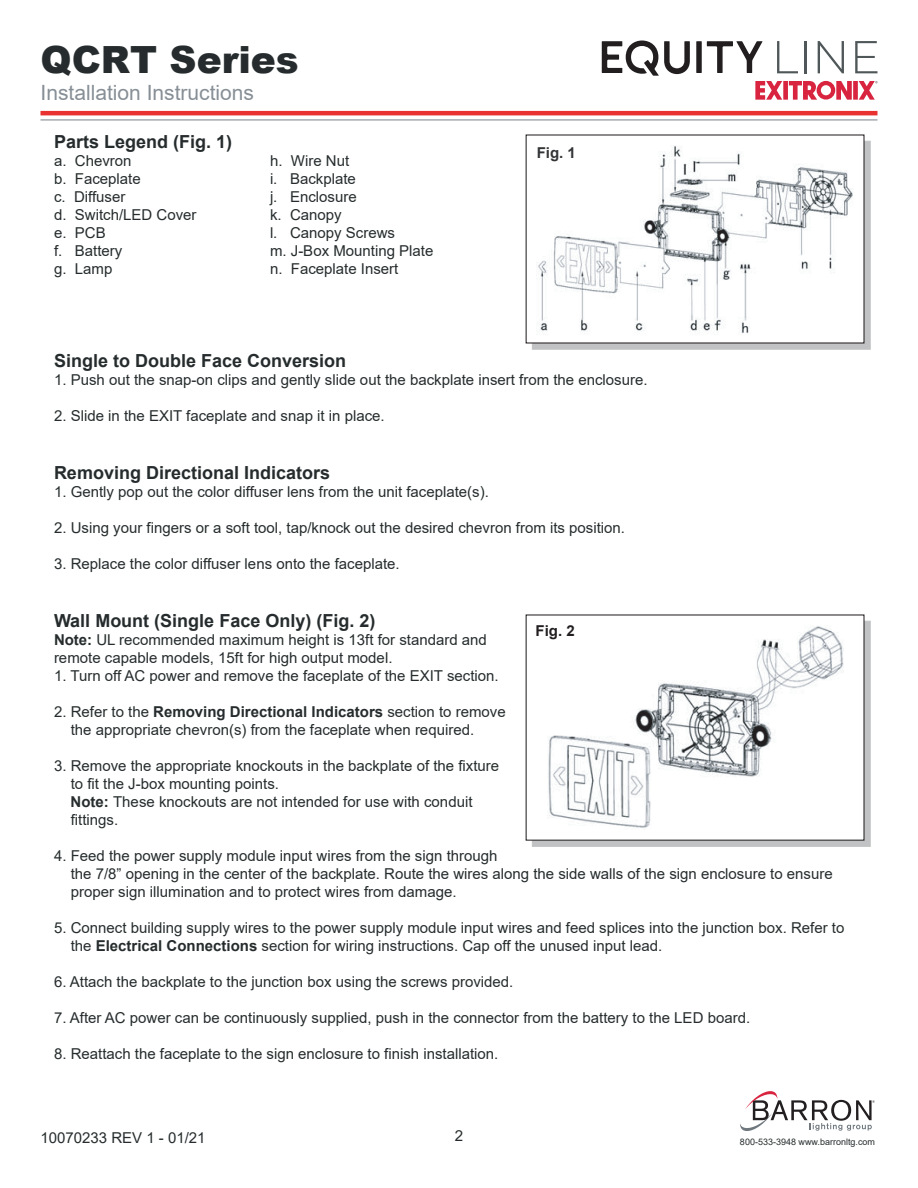
<style>
.page{position:relative;width:918px;height:1188px;background:#fff}
.page>*{position:absolute;margin:0;border:0;box-sizing:border-box;transform-origin:0 0}
.t1{font:900 37.5px "Arial";color:#262c2d}
.t2{font:21px "Arial";color:#878f96}
.t3{font:700 18px "Arial";color:#262c2d}
.t4{font:15.15px "Arial";color:#262c2d}
.t5{font:15px/18px "Arial";color:#262c2d}
.t6{font:700 15px "Arial";color:#323436}
.t7{font:700 15px "Arial";color:#231f20}
.t8{font:9px "Arial";color:#262c2d}
.s1{font-weight:700}
</style>
<div class="page">
<div style="left:532px;top:621px;width:339px;height:226px;background:#c1c2c3"></div>
<div style="left:526px;top:614px;width:339px;height:227px;background:#fff"></div>
<div style="left:532px;top:141px;width:339px;height:209px;background:#c1c2c3"></div>
<div style="left:526px;top:134px;width:339px;height:210px;background:#fff"></div>
<img style="left:538px;top:146px;width:315px;height:188px">
<img style="left:547px;top:626px;width:296px;height:202px">
<hr style="left:40px;top:111px;width:838px;height:4px;background:#e9312f">
<svg style="left:740px;top:1091px;width:135px;height:40px"></svg>
<hr style="left:40px;top:119px;width:838px;height:1px;background:#878f96">
<svg style="left:755px;top:81px;width:122px;height:19px"></svg>
<svg style="left:777px;top:41px;width:21px;height:32px"></svg>
<hr style="left:804px;top:41px;width:2px;height:32px;background:#4f5759">
<svg style="left:818px;top:41px;width:26px;height:32px"></svg>
<svg style="left:855px;top:41px;width:23px;height:32px"></svg>
<svg style="left:602px;top:40px;width:88px;height:36px"></svg>
<div style="left:696px;top:41px;width:6px;height:32px;background:#221e20"></div>
<svg style="left:707px;top:41px;width:56px;height:32px"></svg>
<h1 class="t1" style="left:40px;top:32px;width:260px">QCRT Series</h1>
<h2 class="t2" style="left:40px;top:78px;width:215px">Installation Instructions</h2>
<p class="t3" style="left:54px;top:129px;width:180px">Parts Legend (Fig. 1)</p>
<p class="t5" style="left:54px;top:152px;width:79px">a. Chevron</p>
<p class="t5" style="left:270px;top:152px;width:81px">h. Wire Nut</p>
<p class="t5" style="left:54px;top:170px;width:88px">b. Faceplate</p>
<p class="t5" style="left:270px;top:170px;width:87px">i. Backplate</p>
<p class="t5" style="left:54px;top:188px;width:73px">c. Diffuser</p>
<p class="t5" style="left:270px;top:188px;width:88px">j. Enclosure</p>
<p class="t5" style="left:54px;top:206px;width:144px">d. Switch/LED Cover</p>
<p class="t5" style="left:270px;top:206px;width:73px">k. Canopy</p>
<p class="t5" style="left:54px;top:224px;width:53px">e. PCB</p>
<p class="t5" style="left:270px;top:224px;width:127px">l. Canopy Screws</p>
<p class="t5" style="left:54px;top:242px;width:70px">f. Battery</p>
<p class="t5" style="left:270px;top:242px;width:165px">m. J-Box Mounting Plate</p>
<p class="t5" style="left:54px;top:260px;width:60px">g. Lamp</p>
<p class="t5" style="left:270px;top:260px;width:130px">n. Faceplate Insert</p>
<p class="t6" style="left:537px;top:142px;width:41px">Fig. 1</p>
<p class="t3" style="left:54px;top:348px;width:294px">Single to Double Face Conversion</p>
<p class="t5" style="left:54px;top:371px;width:595px">1. Push out the snap-on clips and gently slide out the backplate insert from the enclosure.</p>
<p class="t5" style="left:54px;top:407px;width:332px">2. Slide in the EXIT faceplate and snap it in place.</p>
<p class="t3" style="left:54px;top:460px;width:278px">Removing Directional Indicators</p>
<p class="t5" style="left:54px;top:483px;width:436px">1. Gently pop out the color diffuser lens from the unit faceplate(s).</p>
<p class="t5" style="left:54px;top:519px;width:573px">2. Using your fingers or a soft tool, tap/knock out the desired chevron from its position.</p>
<p class="t5" style="left:54px;top:555px;width:347px">3. Replace the color diffuser lens onto the faceplate.</p>
<p class="t3" style="left:54px;top:608px;width:323px">Wall Mount (Single Face Only) (Fig. 2)</p>
<p class="t5" style="left:54px;top:630px;width:434px"><span class="s1">Note:</span> UL recommended maximum height is 13ft for standard and remote capable models, 15ft for high output model.</p>
<p class="t5" style="left:54px;top:666px;width:446px">1. Turn off AC power and remove the faceplate of the EXIT section.</p>
<p class="t5" style="left:71px;top:702px;width:437px;text-indent:-17px">2. Refer to the <span class="s1">Removing Directional Indicators</span> section to remove the appropriate chevron(s) from the faceplate when required.</p>
<p class="t5" style="left:71px;top:756px;width:430px;text-indent:-17px">3. Remove the appropriate knockouts in the backplate of the fixture to fit the J-box mounting points.<br><span class="s1">Note:</span> These knockouts are not intended for use with conduit fittings.</p>
<p class="t5" style="left:71px;top:846px;width:764px;text-indent:-17px">4. Feed the power supply module input wires from the sign through<br>the 7/8” opening in the center of the backplate. Route the wires along the side walls of the sign enclosure to ensure proper sign illumination and to protect wires from damage.</p>
<p class="t5" style="left:71px;top:918px;width:775px;text-indent:-17px">5. Connect building supply wires to the power supply module input wires and feed splices into the junction box. Refer to the <span class="s1">Electrical Connections</span> section for wiring instructions. Cap off the unused input lead.</p>
<p class="t5" style="left:54px;top:972px;width:461px">6. Attach the backplate to the junction box using the screws provided.</p>
<p class="t5" style="left:54px;top:1008px;width:698px">7. After AC power can be continuously supplied, push in the connector from the battery to the LED board.</p>
<p class="t5" style="left:54px;top:1044px;width:446px">8. Reattach the faceplate to the sign enclosure to finish installation.</p>
<p class="t7" style="left:536px;top:621px;width:41px">Fig. 2</p>
<p class="t5" style="left:40px;top:1128px;width:167px">10070233 REV 1 - 01/21</p>
<p class="t4" style="left:455px;top:1125px;width:10px">2</p>
<p class="t8" style="left:740px;top:1135px;width:137px">800-533-3948 www.barronltg.com</p>
</div>
